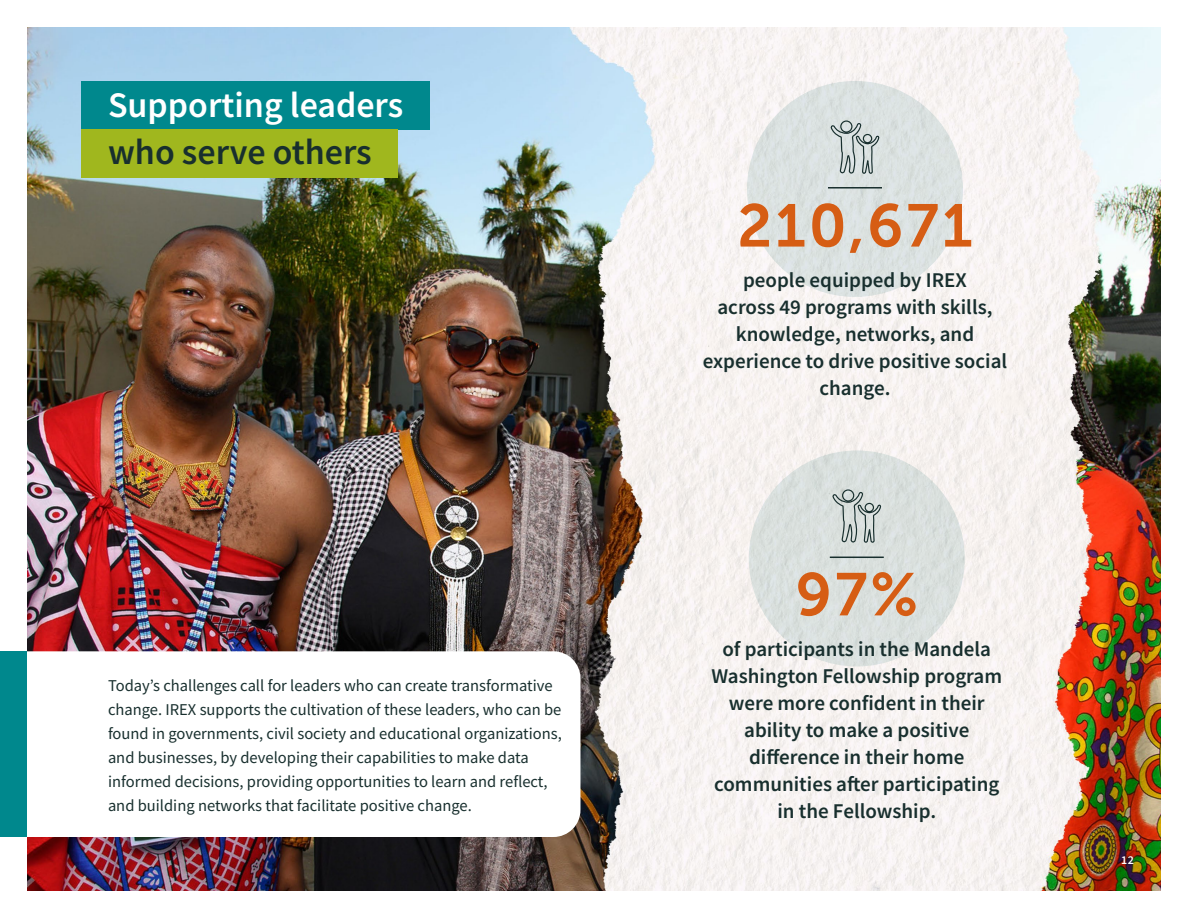
<style>
.page{position:relative;width:1188px;height:918px;background:#fff}
.page>*{position:absolute;margin:0;border:0;box-sizing:border-box;transform-origin:0 0}
.t1{font:60px "Museo Sans 700";letter-spacing:.05em;color:#d65d14}
.t2{font:600 36px "Source Sans Pro";color:#fff}
.t3{font:600 36px "Source Sans Pro";color:#182f2e}
.t4{font:600 21px/27px "Source Sans Pro";color:#182f2e;text-align:center}
.t5{font:16.5px/24px "Source Sans Pro";color:#182f2e}
.t6{font:600 12px "Source Sans Pro";color:#fff}
</style>
<div class="page">
<img style="left:27px;top:27px;width:1134px;height:864px">
<svg style="left:27px;top:651px;width:553px;height:186px"></svg>
<div style="left:0;top:651px;width:27px;height:186px;background:#00888d"></div>
<div style="left:81px;top:81px;width:348px;height:49px;background:#00888d"></div>
<div style="left:81px;top:130px;width:316px;height:48px;background:#a0b71e"></div>
<div style="left:747px;top:81px;width:216px;height:216px;background:#dbe2e1;border-radius:50%"></div>
<hr style="left:828px;top:187px;width:54px;height:2px;background:#182f2e">
<div style="left:749px;top:450px;width:216px;height:216px;background:#dae0de;border-radius:50%"></div>
<hr style="left:830px;top:557px;width:54px;height:1px;background:#182f2e">
<svg style="left:830px;top:80px;width:50px;height:140px"></svg>
<svg style="left:831px;top:449px;width:51px;height:139px"></svg>
<h2 class="t2" style="left:108px;top:81px;width:297px">Supporting leaders</h2>
<h2 class="t3" style="left:108px;top:129px;width:265px">who serve others</h2>
<p class="t5" style="left:108px;top:673px;width:455px">Today’s challenges call for leaders who can create transformative change. IREX supports the cultivation of these leaders, who can be found in governments, civil society and educational organizations, and businesses, by developing their capabilities to make data informed decisions, providing opportunities to learn and reflect, and building networks that facilitate positive change.</p>
<h1 class="t1" style="left:737px;top:192px;width:237px">210,671</h1>
<p class="t4" style="left:703px;top:266px;width:306px">people equipped by IREX<br>across 49 programs with skills, knowledge, networks, and experience to drive positive social change.</p>
<h1 class="t1" style="left:796px;top:561px;width:124px">97%</h1>
<p class="t4" style="left:711px;top:635px;width:292px">of participants in the Mandela<br>Washington Fellowship program were more confident in their ability to make a positive difference in their home communities after participating in the Fellowship.</p>
<p class="t6" style="left:1121px;top:852px;width:14px">12</p>
</div>
